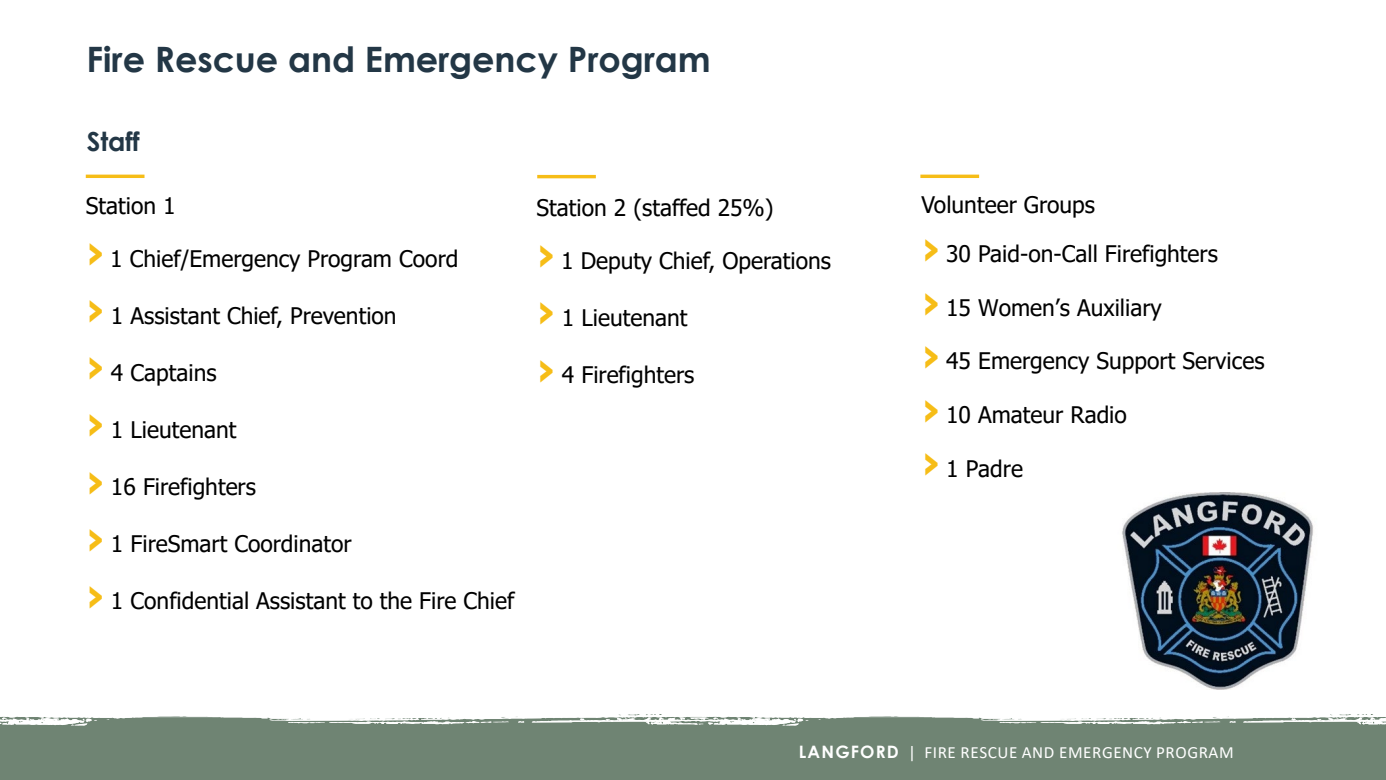
<style>
.page{position:relative;width:1386px;height:780px;background:#fff}
.page>*{position:absolute;margin:0;border:0;box-sizing:border-box;transform-origin:0 0}
.t1{font:700 35px "Century Gothic";letter-spacing:-.005em;color:#233746}
.t2{font:700 26.25px "Century Gothic";letter-spacing:-.005em;color:#233746}
.t3{font:22.75px "Tahoma";color:#000}
.t4{font:17.15px "Calibri";letter-spacing:.03em;color:#fff}
.s1{font-weight:700;font-size:44.62px;color:#f6bd17}
.s2{font-family:"Century Gothic";font-weight:700}
</style>
<div class="page">
<img style="left:0;top:714px;width:1385px;height:65px">
<svg style="left:86px;top:174px;width:58px;height:4px"></svg>
<hr style="left:537px;top:175px;width:59px;height:3px;background:#f6bd17">
<svg style="left:920px;top:174px;width:59px;height:4px"></svg>
<img style="left:1122px;top:492px;width:191px;height:197px">
<h1 class="t1" style="left:87px;top:32px;width:625px">Fire Rescue and Emergency Program</h1>
<p class="t2" style="left:87px;top:122px;width:55px">Staff</p>
<p class="t3" style="left:86px;top:190px;width:91px">Station 1</p>
<p class="t3" style="left:86px;top:243px;width:374px"><span class="s1">›</span> 1 Chief/Emergency Program Coord</p>
<p class="t3" style="left:86px;top:300px;width:312px"><span class="s1">›</span> 1 Assistant Chief, Prevention</p>
<p class="t3" style="left:86px;top:357px;width:132px"><span class="s1">›</span> 4 Captains</p>
<p class="t3" style="left:86px;top:414px;width:152px"><span class="s1">›</span> 1 Lieutenant</p>
<p class="t3" style="left:86px;top:471px;width:172px"><span class="s1">›</span> 16 Firefighters</p>
<p class="t3" style="left:86px;top:528px;width:267px"><span class="s1">›</span> 1 FireSmart Coordinator</p>
<p class="t3" style="left:86px;top:585px;width:430px"><span class="s1">›</span> 1 Confidential Assistant to the Fire Chief</p>
<p class="t3" style="left:536px;top:192px;width:238px">Station 2 (staffed 25%)</p>
<p class="t3" style="left:536px;top:245px;width:296px"><span class="s1">›</span> 1 Deputy Chief, Operations</p>
<p class="t3" style="left:536px;top:302px;width:152px"><span class="s1">›</span> 1 Lieutenant</p>
<p class="t3" style="left:536px;top:359px;width:159px"><span class="s1">›</span> 4 Firefighters</p>
<p class="t3" style="left:921px;top:189px;width:175px">Volunteer Groups</p>
<p class="t3" style="left:921px;top:238px;width:298px"><span class="s1">›</span> 30 Paid-on-Call Firefighters</p>
<p class="t3" style="left:921px;top:292px;width:242px"><span class="s1">›</span> 15 Women’s Auxiliary</p>
<p class="t3" style="left:921px;top:346px;width:344px"><span class="s1">›</span> 45 Emergency Support Services</p>
<p class="t3" style="left:921px;top:399px;width:207px"><span class="s1">›</span> 10 Amateur Radio</p>
<p class="t3" style="left:921px;top:453px;width:103px"><span class="s1">›</span> 1 Padre</p>
<p class="t4" style="left:798px;top:740px;width:436px"><span class="s2">LANGFORD</span> | FIRE RESCUE AND EMERGENCY PROGRAM</p>
</div>
